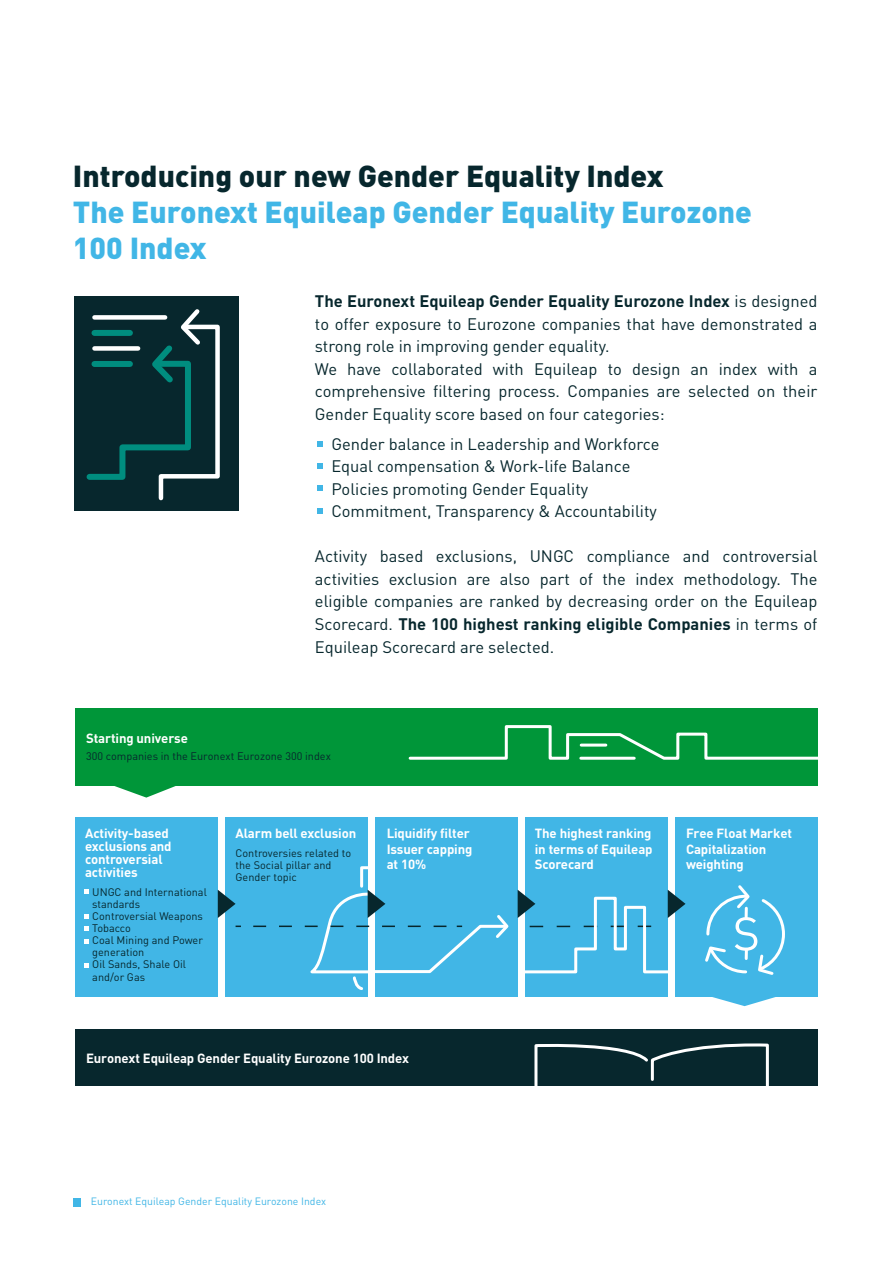
<style>
.page{position:relative;width:893px;height:1263px;background:#fff}
.page>*{position:absolute;margin:0;border:0;box-sizing:border-box;transform-origin:0 0}
.t1{font:900 30px/36px "DIN Pro";color:#41b6e6}
.t2{font:900 30px "DIN Pro";color:#07272d}
.t3{font:16.5px/22.5px "DIN Pro";color:#07272d}
.t4{font:700 13.2px/15.8px "DIN Pro";letter-spacing:-.01em;color:#fff}
.t5{font:10.95px/12px "DIN Pro";color:#07272d}
.t6{font:10.5px "DIN Pro";color:#41b6e6}
.s1{font-weight:700}
</style>
<div class="page">
<div style="left:74px;top:296px;width:165px;height:215px;background:#07272d"></div>
<svg style="left:86px;top:309px;width:134px;height:192px"></svg>
<svg style="left:317px;top:441px;width:6px;height:6px"></svg>
<svg style="left:317px;top:463px;width:6px;height:6px"></svg>
<svg style="left:317px;top:485px;width:6px;height:6px"></svg>
<svg style="left:317px;top:508px;width:6px;height:6px"></svg>
<div style="left:75px;top:817px;width:143px;height:179px;background:#41b6e6"></div>
<div style="left:225px;top:817px;width:143px;height:179px;background:#41b6e6"></div>
<div style="left:375px;top:817px;width:142px;height:179px;background:#41b6e6"></div>
<div style="left:75px;top:709px;width:742px;height:77px;background:#009639"></div>
<svg style="left:84px;top:890px;width:5px;height:4px"></svg>
<svg style="left:84px;top:914px;width:5px;height:5px"></svg>
<svg style="left:84px;top:939px;width:5px;height:4px"></svg>
<svg style="left:84px;top:926px;width:5px;height:5px"></svg>
<svg style="left:84px;top:963px;width:5px;height:4px"></svg>
<div style="left:75px;top:1029px;width:742px;height:56px;background:#07272d"></div>
<svg style="left:408px;top:724px;width:410px;height:37px"></svg>
<hr style="left:581px;top:743px;width:25px;height:3px;background:#fff">
<hr style="left:581px;top:757px;width:53px;height:3px;background:#fff">
<div style="left:525px;top:817px;width:142px;height:179px;background:#41b6e6"></div>
<svg style="left:114px;top:786px;width:62px;height:11px"></svg>
<svg style="left:706px;top:996px;width:76px;height:10px"></svg>
<svg style="left:533px;top:1043px;width:237px;height:43px"></svg>
<div style="left:73px;top:1198px;width:8px;height:8px;background:#41b6e6"></div>
<div style="left:675px;top:817px;width:142px;height:179px;background:#41b6e6"></div>
<svg style="left:705px;top:885px;width:80px;height:90px"></svg>
<svg style="left:218px;top:866px;width:291px;height:124px"></svg>
<svg style="left:518px;top:890px;width:167px;height:98px"></svg>
<h1 class="t2" style="left:73px;top:151px;width:592px">Introducing our new Gender Equality Index</h1>
<h1 class="t1" style="left:73px;top:191px;width:681px">The Euronext Equileap Gender Equality Eurozone<br>100 Index</h1>
<p class="t3" style="left:315px;top:289px;width:504px"><span class="s1">The Euronext Equileap Gender Equality Eurozone Index</span> is designed to offer exposure to Eurozone companies that have demonstrated a strong role in improving gender equality.<br>We have collaborated with Equileap to design an index with a comprehensive filtering process. Companies are selected on their Gender Equality score based on four categories:</p>
<p class="t3" style="left:331px;top:431px;width:330px">Gender balance in Leadership and Workforce Equal compensation &amp; Work-life Balance Policies promoting Gender Equality Commitment, Transparency &amp; Accountability</p>
<p class="t3" style="left:315px;top:544px;width:504px;text-align:justify">Activity based exclusions, UNGC compliance and controversial activities exclusion are also part of the index methodology. The eligible companies are ranked by decreasing order on the Equileap Scorecard. <span class="s1">The 100 highest ranking eligible Companies</span> in terms of Equileap Scorecard are selected.</p>
<p class="t4" style="left:86px;top:729px;width:103px">Starting universe</p>
<p class="t5" style="left:86px;top:749px;width:246px">300 companies in the Euronext Eurozone 300 index</p>
<p class="t4" style="left:85px;top:825px;width:88px;line-height:13.2px">Activity-based exclusions and controversial activities</p>
<p class="t4" style="left:236px;top:824px;width:122px">Alarm bell exclusion</p>
<p class="t4" style="left:387px;top:824px;width:87px">Liquidify filter<br>Issuer capping at 10%</p>
<p class="t5" style="left:236px;top:845px;width:117px">Controversies related to the Social pillar and<br>Gender topic</p>
<p class="t5" style="left:92px;top:885px;width:116px">UNGC and International standards<br>Controversial Weapons<br>Tobacco<br>Coal Mining and Power generation<br>Oil Sands, Shale Oil</p>
<p class="t5" style="left:92px;top:970px;width:54px">and/or Gas</p>
<p class="t4" style="left:86px;top:1049px;width:325px">Euronext Equileap Gender Equality Eurozone 100 Index</p>
<p class="t6" style="left:91px;top:1193px;width:237px">Euronext Equileap Gender Equality Eurozone Index</p>
<p class="t4" style="left:535px;top:824px;width:119px;text-align:justify">The highest ranking in terms of Equileap Scorecard</p>
<p class="t4" style="left:686px;top:824px;width:108px">Free Float Market<br>Capitalization weighting</p>
</div>
